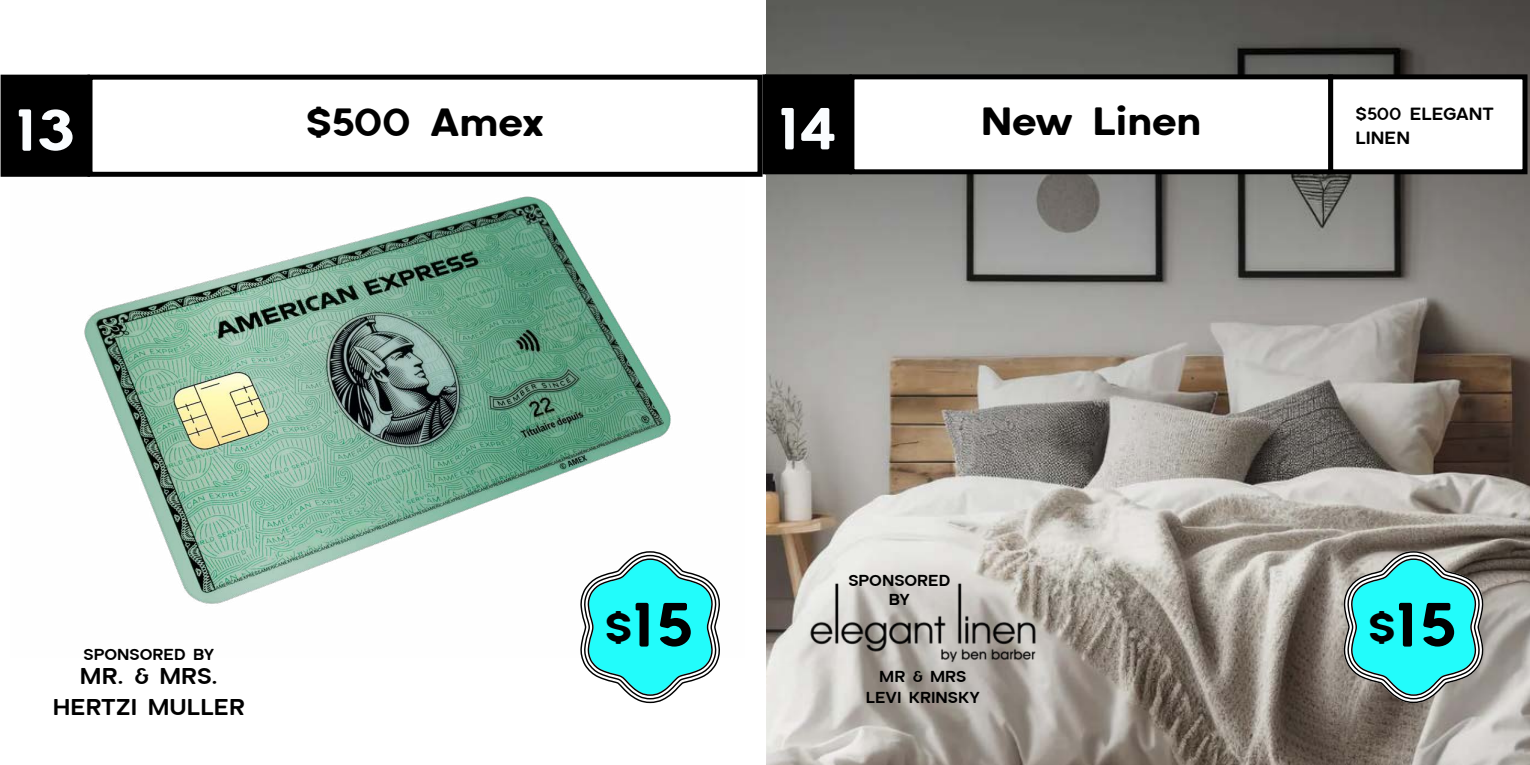
<style>
.page{position:relative;width:1530px;height:765px;background:#fff}
.page>*{position:absolute;margin:0;border:0;box-sizing:border-box;transform-origin:0 0}
.t1{font:700 70.5px "Aceh Soft";color:#000}
.t2{font:700 66.88px "Aceh Soft";color:#fafdff}
.t3{font:700 44.5px "Aceh Soft";color:#000}
.t4{font:600 25.88px/31px "Aceh Soft";color:#000;text-align:center}
.t5{font:600 20px "Aceh Soft";color:#000}
.t6{font:600 18px/18.8px "Aceh Soft";color:#000;text-align:center}
.s1{font-size:47px}
</style>
<div class="page">
<img style="left:84px;top:196px;width:587px;height:408px">
<img style="left:766px;top:0;width:764px;height:765px">
<svg style="left:577px;top:545px;width:143px;height:159px"></svg>
<div style="left:1331px;top:77px;width:194px;height:95px;background:#fff"></div>
<div style="left:1328px;top:74px;width:200px;height:100px;border:5px solid #000"></div>
<div style="left:765px;top:77px;width:84px;height:95px;background:#000"></div>
<div style="left:762px;top:74px;width:90px;height:100px;border:5px solid #000"></div>
<div style="left:852px;top:77px;width:479px;height:95px;background:#fff"></div>
<div style="left:849px;top:74px;width:484px;height:100px;border:5px solid #000"></div>
<svg style="left:1341px;top:545px;width:147px;height:165px"></svg>
<div style="left:3px;top:77px;width:85px;height:97px;background:#000"></div>
<div style="left:1px;top:75px;width:89px;height:102px;border:5px solid #000"></div>
<div style="left:88px;top:75px;width:674px;height:102px;border:5px solid #000"></div>
<img style="left:780px;top:580px;width:286px;height:84px">
<h2 class="t2" style="left:16px;top:94px;width:60px">13</h2>
<h3 class="t3" style="left:306px;top:98px;width:240px">$500 Amex</h3>
<h2 class="t2" style="left:779px;top:92px;width:59px">14</h2>
<h3 class="t3" style="left:981px;top:97px;width:221px">New Linen</h3>
<h2 class="t2" style="left:793px;top:92px;width:35px">2</h2>
<p class="t5" style="left:1356px;top:103px;width:140px">$500 ELEGANT</p>
<p class="t5" style="left:1356px;top:127px;width:56px">LINEN</p>
<p class="t6" style="left:84px;top:645px;width:132px">SPONSORED BY</p>
<h3 class="t4" style="left:53px;top:661px;width:193px">MR. &amp; MRS.<br>HERTZI MULLER</h3>
<h1 class="t1" style="left:605px;top:587px;width:90px"><span class="s1">$</span>15</h1>
<p class="t6" style="left:848px;top:571px;width:104px">SPONSORED<br>BY</p>
<p class="t6" style="left:866px;top:665px;width:116px;line-height:21.5px">MR &amp; MRS<br>LEVI KRINSKY</p>
<h1 class="t1" style="left:1368px;top:587px;width:90px"><span class="s1">$</span>15</h1>
</div>
